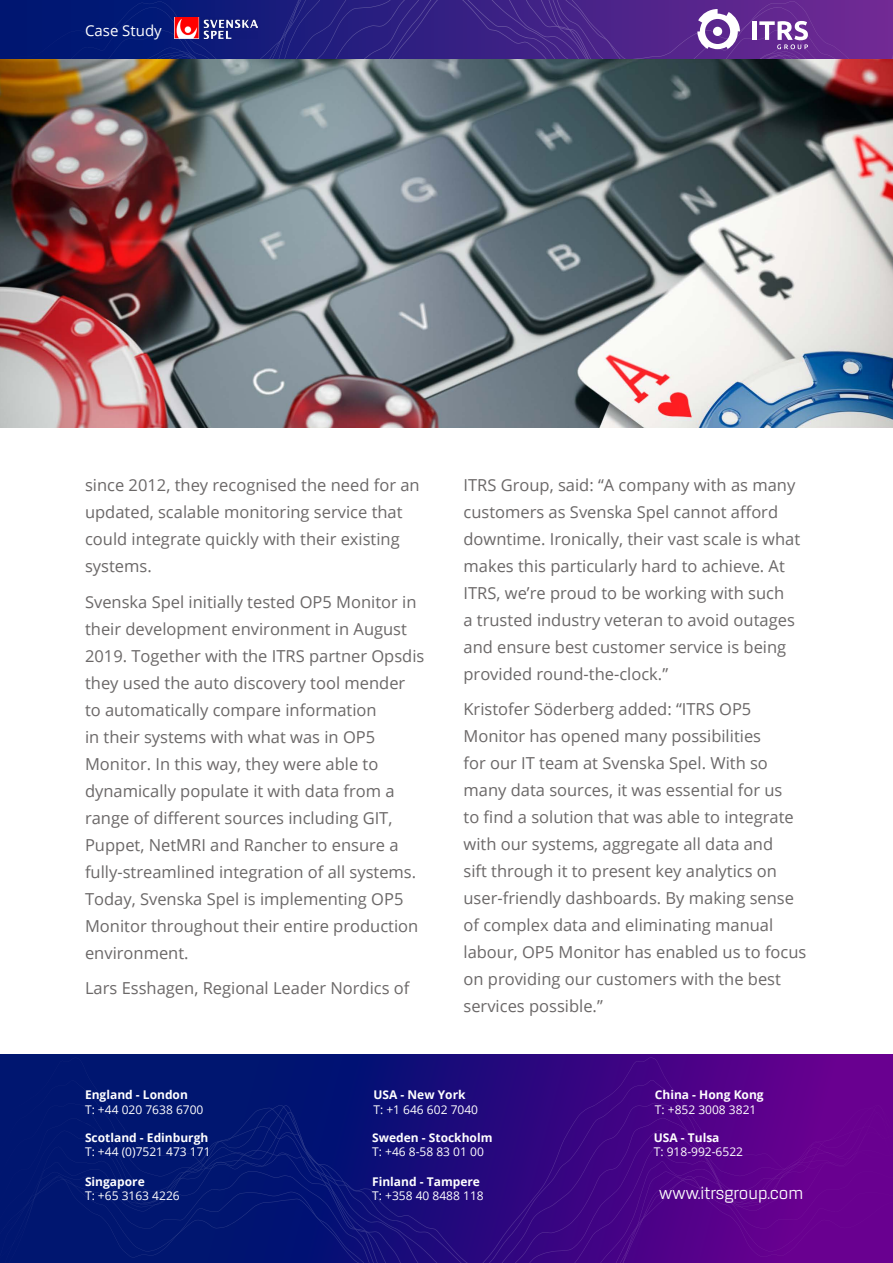
<style>
.page{position:relative;width:893px;height:1263px;background:#fff}
.page>*{position:absolute;margin:0;border:0;box-sizing:border-box;transform-origin:0 0}
.t1{font:18px "Rogan";color:#fff}
.t2{font:16.5px/27px "Open Sans";color:#6b6868}
.t3{font:15px "Open Sans";color:#fff}
.t4{font:12px "Open Sans";color:#fff}
.t5{font:700 12px "Open Sans";color:#fff}
</style>
<div class="page">
<svg style="left:0;top:0;width:893px;height:60px;background:#342282"></svg>
<hr style="left:752px;top:21px;width:4px;height:19px;background:#fff">
<svg style="left:697px;top:9px;width:43px;height:40px"></svg>
<div style="left:713px;top:27px;width:9px;height:9px;background:#fff;border-radius:50%"></div>
<svg style="left:759px;top:21px;width:49px;height:28px"></svg>
<svg style="left:0;top:1057px;width:893px;height:23px;background:#240b7b"></svg>
<svg style="left:0;top:1080px;width:893px;height:23px;background:#250b7c"></svg>
<svg style="left:0;top:1108px;width:893px;height:18px;background:#260b7c"></svg>
<svg style="left:0;top:1126px;width:893px;height:24px;background:#270b7c"></svg>
<svg style="left:0;top:1150px;width:893px;height:21px;background:#280c7d"></svg>
<svg style="left:0;top:1171px;width:893px;height:4px;background:#280c7d"></svg>
<svg style="left:0;top:1175px;width:893px;height:88px;background:#280b7d"></svg>
<img style="left:174px;top:18px;width:83px;height:20px">
<img style="left:0;top:60px;width:893px;height:367px">
<p class="t3" style="left:85px;top:20px;width:78px">Case Study</p>
<p class="t2" style="left:85px;top:471px;width:336px">since 2012, they recognised the need for an updated, scalable monitoring service that could integrate quickly with their existing systems.</p>
<p class="t2" style="left:85px;top:588px;width:341px">Svenska Spel initially tested OP5 Monitor in their development environment in August 2019. Together with the ITRS partner Opsdis they used the auto discovery tool mender to automatically compare information<br>in their systems with what was in OP5<br>Monitor. In this way, they were able to dynamically populate it with data from a range of different sources including GIT, Puppet, NetMRI and Rancher to ensure a fully-streamlined integration of all systems.<br>Today, Svenska Spel is implementing OP5<br>Monitor throughout their entire production environment.</p>
<p class="t2" style="left:85px;top:974px;width:326px">Lars Esshagen, Regional Leader Nordics of</p>
<p class="t2" style="left:463px;top:471px;width:338px">ITRS Group, said: “A company with as many customers as Svenska Spel cannot afford downtime. Ironically, their vast scale is what makes this particularly hard to achieve. At ITRS, we’re proud to be working with such<br>a trusted industry veteran to avoid outages and ensure best customer service is being provided round-the-clock.”</p>
<p class="t2" style="left:463px;top:695px;width:344px">Kristofer Söderberg added: “ITRS OP5<br>Monitor has opened many possibilities<br>for our IT team at Svenska Spel. With so many data sources, it was essential for us<br>to find a solution that was able to integrate with our systems, aggregate all data and<br>sift through it to present key analytics on user-friendly dashboards. By making sense of complex data and eliminating manual labour, OP5 Monitor has enabled us to focus on providing our customers with the best services possible.”</p>
<p class="t5" style="left:85px;top:1086px;width:104px">England - London</p>
<p class="t4" style="left:85px;top:1101px;width:120px">T: +44 020 7638 6700</p>
<p class="t5" style="left:85px;top:1129px;width:125px">Scotland - Edinburgh</p>
<p class="t4" style="left:85px;top:1144px;width:127px">T: +44 (0)7521 473 171</p>
<p class="t5" style="left:373px;top:1086px;width:94px">USA - New York</p>
<p class="t4" style="left:373px;top:1101px;width:106px">T: +1 646 602 7040</p>
<p class="t5" style="left:372px;top:1129px;width:122px">Sweden - Stockholm</p>
<p class="t4" style="left:372px;top:1144px;width:113px">T: +46 8-58 83 01 00</p>
<p class="t5" style="left:655px;top:1086px;width:110px">China - Hong Kong</p>
<p class="t4" style="left:655px;top:1101px;width:103px">T: +852 3008 3821</p>
<p class="t5" style="left:654px;top:1129px;width:67px">USA - Tulsa</p>
<p class="t4" style="left:654px;top:1144px;width:91px">T: 918-992-6522</p>
<p class="t5" style="left:85px;top:1173px;width:61px">Singapore</p>
<p class="t4" style="left:85px;top:1188px;width:96px">T: +65 3163 4226</p>
<p class="t5" style="left:372px;top:1173px;width:109px">Finland - Tampere</p>
<p class="t4" style="left:372px;top:1188px;width:113px">T: +358 40 8488 118</p>
<p class="t1" style="left:659px;top:1183px;width:146px">www.itrsgroup.com</p>
</div>
